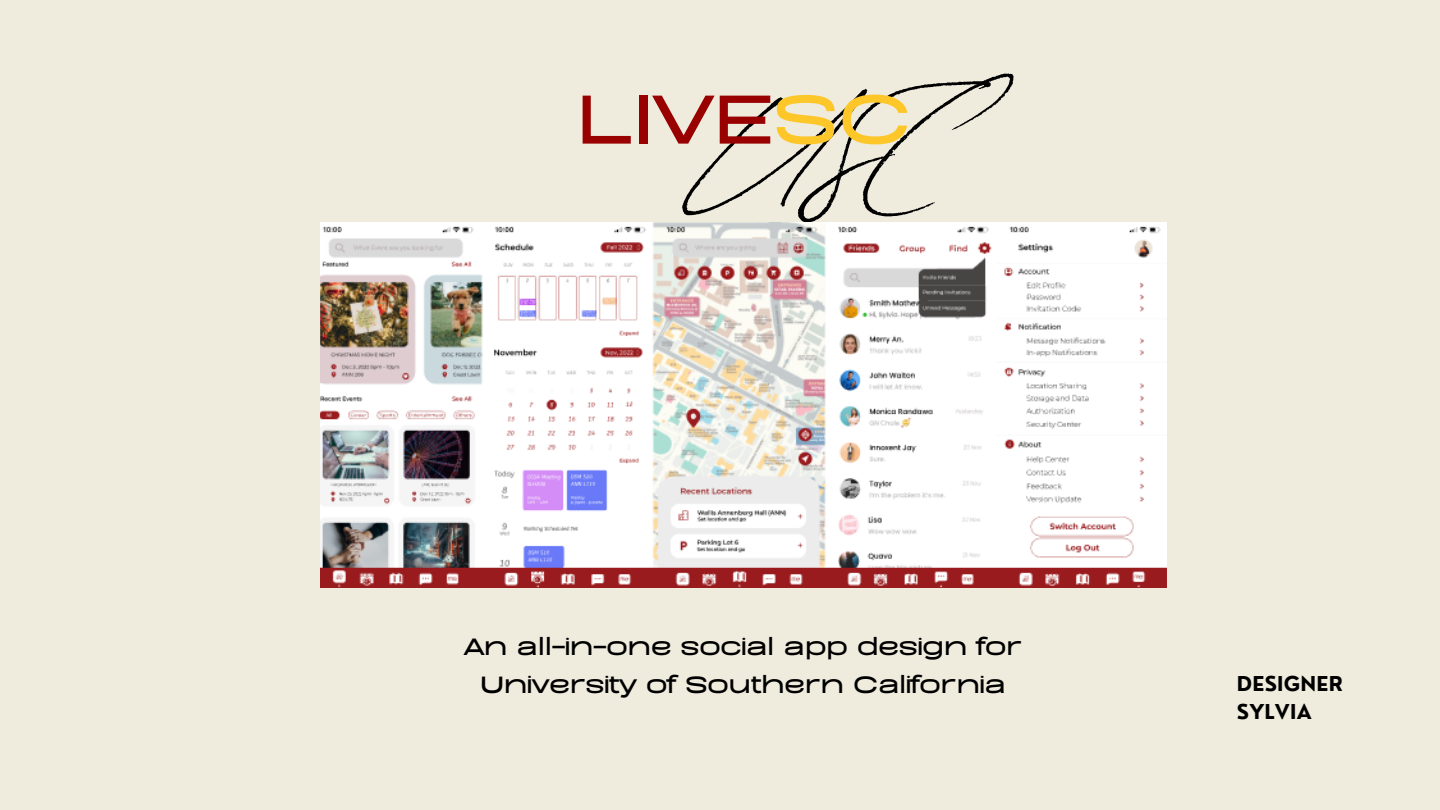
<style>
.page{position:relative;width:1440px;height:810px;background:#efecde}
.page>*{position:absolute;margin:0;border:0;box-sizing:border-box;transform-origin:0 0}
.t1{font:178.3px "Revive 80 Signature";color:#000}
.t2{font:900 80px "BD Sans";letter-spacing:-.06em;color:#900}
.t3{font:900 27.4px/38.2px "BD Sans";letter-spacing:-.06em;color:#000;text-align:center}
.t4{font:700 20px "Nourd";letter-spacing:.01em;color:#000}
.s1{color:#fdc72a}
</style>
<div class="page">
<img style="left:321px;top:222px;width:845px;height:366px">
<h1 class="t1" style="left:694px;top:18px;width:316px">U SC</h1>
<p class="t2" style="left:573px;top:60px;width:343px">LIVE<span class="s1">SC</span></p>
<h3 class="t3" style="left:463px;top:624px;width:561px">An all-in-one social app design for<br>University of Southern California</h3>
<p class="t4" style="left:1237px;top:671px;width:108px">DESIGNER</p>
<p class="t4" style="left:1237px;top:699px;width:76px">SYLVIA</p>
</div>
